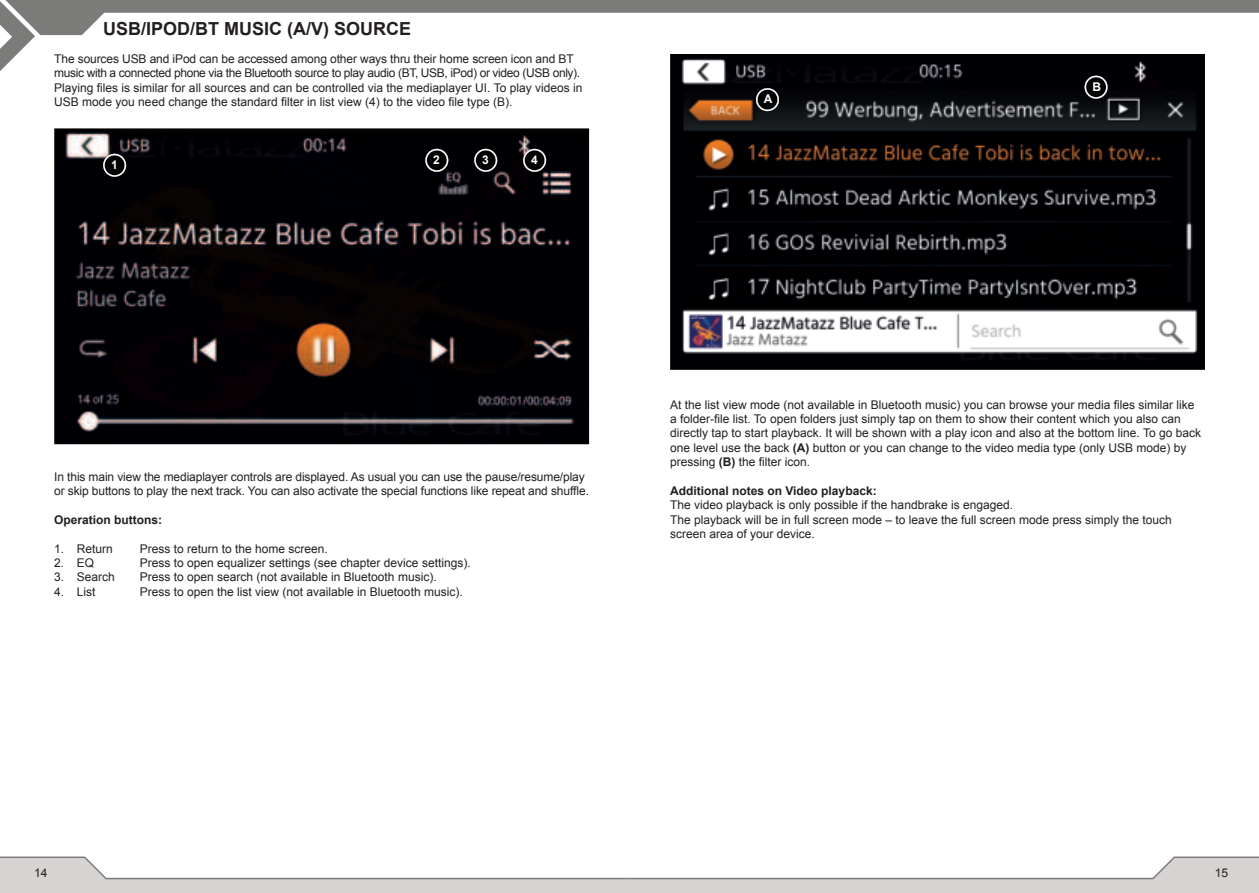
<style>
.page{position:relative;width:1259px;height:893px;background:#fff}
.page>*{position:absolute;margin:0;border:0;box-sizing:border-box;transform-origin:0 0}
.t1{font:700 18px "Arial";color:#231f20}
.t2{font:12px/14.4px "Arial";color:#231f20}
.t3{font:700 12px "Arial";color:#231f20}
.t4{font:700 12px "Arial";color:#fff}
.s1{font-weight:700}
</style>
<div class="page">
<div style="left:0;top:880px;width:1259px;height:13px;background:#d6d3d2"></div>
<svg style="left:0;top:856px;width:1259px;height:24px"></svg>
<svg style="left:0;top:0;width:1259px;height:71px"></svg>
<img style="left:54px;top:128px;width:535px;height:316px">
<img style="left:103px;top:154px;width:23px;height:23px">
<img style="left:104px;top:155px;width:21px;height:21px">
<div style="left:103px;top:154px;width:23px;height:23px;border:2px solid #fff;border-radius:50%"></div>
<img style="left:474px;top:149px;width:23px;height:23px">
<img style="left:475px;top:150px;width:21px;height:21px">
<div style="left:474px;top:149px;width:23px;height:23px;border:2px solid #fff;border-radius:50%"></div>
<img style="left:425px;top:149px;width:23px;height:23px">
<img style="left:426px;top:150px;width:21px;height:21px">
<div style="left:425px;top:149px;width:23px;height:23px;border:2px solid #fff;border-radius:50%"></div>
<img style="left:523px;top:149px;width:23px;height:23px">
<img style="left:524px;top:150px;width:21px;height:21px">
<div style="left:523px;top:149px;width:23px;height:23px;border:2px solid #fff;border-radius:50%"></div>
<img style="left:670px;top:54px;width:535px;height:316px">
<img style="left:756px;top:88px;width:23px;height:23px">
<img style="left:757px;top:89px;width:21px;height:21px">
<div style="left:756px;top:88px;width:23px;height:23px;border:2px solid #fff;border-radius:50%"></div>
<img style="left:1084px;top:76px;width:23px;height:23px">
<img style="left:1085px;top:76px;width:21px;height:22px">
<div style="left:1084px;top:76px;width:23px;height:23px;border:2px solid #fff;border-radius:50%"></div>
<h1 class="t1" style="left:103px;top:22px;width:310px">USB/IPOD/BT MUSIC (A/V) SOURCE</h1>
<p class="t2" style="left:54px;top:52px;width:530px">The sources USB and iPod can be accessed among other ways thru their home screen icon and BT music with a connected phone via the Bluetooth source to play audio (BT, USB, iPod) or video (USB only).<br>Playing files is similar for all sources and can be controlled via the mediaplayer UI. To play videos in USB mode you need change the standard filter in list view (4) to the video file type (B).</p>
<p class="t4" style="left:111px;top:160px;width:8px">1</p>
<p class="t4" style="left:433px;top:155px;width:8px">2</p>
<p class="t4" style="left:482px;top:155px;width:8px">3</p>
<p class="t4" style="left:531px;top:155px;width:8px">4</p>
<p class="t4" style="left:764px;top:95px;width:10px">A</p>
<p class="t4" style="left:1092px;top:82px;width:10px">B</p>
<p class="t2" style="left:54px;top:469px;width:536px">In this main view the mediaplayer controls are displayed. As usual you can use the pause/resume/play or skip buttons to play the next track. You can also activate the special functions like repeat and shuffle.</p>
<p class="t3" style="left:54px;top:515px;width:109px">Operation buttons:</p>
<p class="t2" style="left:54px;top:542px;width:60px">1. Return</p>
<p class="t2" style="left:140px;top:542px;width:190px">Press to return to the home screen.</p>
<p class="t2" style="left:54px;top:556px;width:41px">2. EQ</p>
<p class="t2" style="left:140px;top:556px;width:332px">Press to open equalizer settings (see chapter device settings).</p>
<p class="t2" style="left:54px;top:570px;width:62px">3. Search</p>
<p class="t2" style="left:140px;top:570px;width:298px">Press to open search (not available in Bluetooth music).</p>
<p class="t2" style="left:54px;top:584px;width:43px">4. List</p>
<p class="t2" style="left:140px;top:584px;width:324px">Press to open the list view (not available in Bluetooth music).</p>
<p class="t2" style="left:670px;top:397px;width:532px">At the list view mode (not available in Bluetooth music) you can browse your media files similar like a folder-file list. To open folders just simply tap on them to show their content which you also can directly tap to start playback. It will be shown with a play icon and also at the bottom line. To go back one level use the back <span class="s1">(A)</span> button or you can change to the video media type (only USB mode) by pressing <span class="s1">(B)</span> the filter icon.</p>
<p class="t3" style="left:670px;top:486px;width:208px">Additional notes on Video playback:</p>
<p class="t2" style="left:670px;top:498px;width:503px">The video playback is only possible if the handbrake is engaged.<br>The playback will be in full screen mode – to leave the full screen mode press simply the touch screen area of your device.</p>
<p class="t2" style="left:34px;top:865px;width:15px">14</p>
<p class="t2" style="left:1214px;top:866px;width:15px">15</p>
</div>
